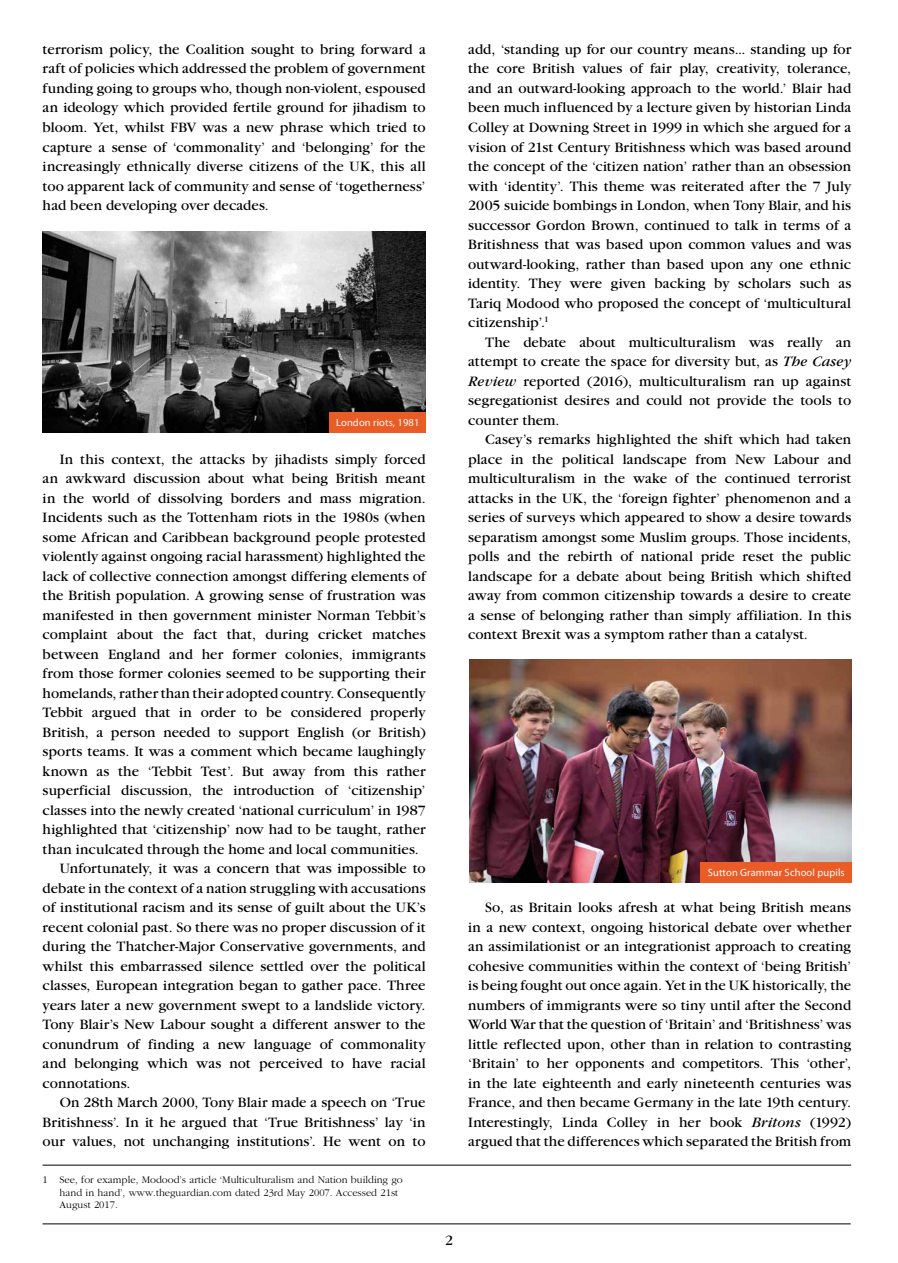
<style>
.page{position:relative;width:898px;height:1263px;background:#fff}
.page>*{position:absolute;margin:0;border:0;box-sizing:border-box;transform-origin:0 0}
.t1{font:15px/19.5px "Garamond";letter-spacing:.005em;color:#000;text-align:justify}
.t2{font:300 10.5px/12.6px "Garamond";color:#000}
.t3{font:10.5px "Myriad Pro";letter-spacing:.01em;color:#fff}
.s1{font-style:italic}
</style>
<div class="page">
<hr style="left:43px;top:1165px;width:807px;height:1px;background:#000">
<hr style="left:43px;top:1223px;width:807px;height:1px;background:#000">
<img style="left:43px;top:232px;width:382px;height:201px">
<div style="left:329px;top:412px;width:96px;height:21px;background:#eb5b25"></div>
<img style="left:469px;top:659px;width:381px;height:223px">
<div style="left:699px;top:862px;width:151px;height:20px;background:#eb5b25"></div>
<p class="t1" style="left:43px;top:40px;width:384px">terrorism policy, the Coalition sought to bring forward a raft of policies which addressed the problem of government funding going to groups who, though non-violent, espoused an ideology which provided fertile ground for jihadism to bloom. Yet, whilst FBV was a new phrase which tried to capture a sense of ‘commonality’ and ‘belonging’ for the increasingly ethnically diverse citizens of the UK, this all too apparent lack of community and sense of ‘togetherness’ had been developing over decades.</p>
<p class="t3" style="left:336px;top:416px;width:85px">London riots, 1981</p>
<p class="t1" style="left:60px;top:449px;width:367px">In this context, the attacks by jihadists simply forced</p>
<p class="t1" style="left:43px;top:469px;width:384px">an awkward discussion about what being British meant</p>
<p class="t1" style="left:43px;top:488px;width:384px">in the world of dissolving borders and mass migration.</p>
<p class="t1" style="left:43px;top:508px;width:384px">Incidents such as the Tottenham riots in the 1980s (when</p>
<p class="t1" style="left:43px;top:527px;width:384px">some African and Caribbean background people protested</p>
<p class="t1" style="left:43px;top:547px;width:384px">violently against ongoing racial harassment) highlighted the</p>
<p class="t1" style="left:43px;top:566px;width:384px">lack of collective connection amongst differing elements of</p>
<p class="t1" style="left:43px;top:586px;width:384px">the British population. A growing sense of frustration was</p>
<p class="t1" style="left:43px;top:605px;width:384px">manifested in then government minister Norman Tebbit’s</p>
<p class="t1" style="left:43px;top:625px;width:384px">complaint about the fact that, during cricket matches</p>
<p class="t1" style="left:43px;top:644px;width:384px">between England and her former colonies, immigrants</p>
<p class="t1" style="left:43px;top:664px;width:384px">from those former colonies seemed to be supporting their</p>
<p class="t1" style="left:43px;top:683px;width:384px">homelands, rather than their adopted country. Consequently</p>
<p class="t1" style="left:43px;top:703px;width:384px">Tebbit argued that in order to be considered properly</p>
<p class="t1" style="left:43px;top:722px;width:384px">British, a person needed to support English (or British)</p>
<p class="t1" style="left:43px;top:742px;width:384px">sports teams. It was a comment which became laughingly</p>
<p class="t1" style="left:43px;top:761px;width:384px">known as the ‘Tebbit Test’. But away from this rather</p>
<p class="t1" style="left:43px;top:781px;width:384px">superficial discussion, the introduction of ‘citizenship’</p>
<p class="t1" style="left:43px;top:800px;width:384px">classes into the newly created ‘national curriculum’ in 1987</p>
<p class="t1" style="left:43px;top:820px;width:384px">highlighted that ‘citizenship’ now had to be taught, rather</p>
<p class="t1" style="left:43px;top:839px;width:377px">than inculcated through the home and local communities.</p>
<p class="t1" style="left:60px;top:859px;width:367px">Unfortunately, it was a concern that was impossible to</p>
<p class="t1" style="left:43px;top:878px;width:384px">debate in the context of a nation struggling with accusations</p>
<p class="t1" style="left:43px;top:898px;width:384px">of institutional racism and its sense of guilt about the UK’s</p>
<p class="t1" style="left:43px;top:917px;width:384px">recent colonial past. So there was no proper discussion of it</p>
<p class="t1" style="left:43px;top:937px;width:384px">during the Thatcher-Major Conservative governments, and</p>
<p class="t1" style="left:43px;top:956px;width:384px">whilst this embarrassed silence settled over the political</p>
<p class="t1" style="left:43px;top:976px;width:384px">classes, European integration began to gather pace. Three</p>
<p class="t1" style="left:43px;top:995px;width:384px">years later a new government swept to a landslide victory.</p>
<p class="t1" style="left:43px;top:1015px;width:384px">Tony Blair’s New Labour sought a different answer to the</p>
<p class="t1" style="left:43px;top:1034px;width:384px">conundrum of finding a new language of commonality</p>
<p class="t1" style="left:43px;top:1054px;width:384px">and belonging which was not perceived to have racial</p>
<p class="t1" style="left:43px;top:1073px;width:89px">connotations.</p>
<p class="t1" style="left:60px;top:1093px;width:367px">On 28th March 2000, Tony Blair made a speech on ‘True</p>
<p class="t1" style="left:43px;top:1112px;width:384px">Britishness’. In it he argued that ‘True Britishness’ lay ‘in</p>
<p class="t1" style="left:43px;top:1132px;width:384px">our values, not unchanging institutions’. He went on to</p>
<p class="t2" style="left:60px;top:1174px;width:344px;text-indent:-17px">1 See, for example, Modood’s article ‘Multiculturalism and Nation building go hand in hand’, www.theguardian.com dated 23rd May 2007. Accessed 21st<br>August 2017.</p>
<p class="t1" style="left:468px;top:40px;width:384px">add, ‘standing up for our country means... standing up for the core British values of fair play, creativity, tolerance, and an outward-looking approach to the world.’ Blair had been much influenced by a lecture given by historian Linda Colley at Downing Street in 1999 in which she argued for a vision of 21st Century Britishness which was based around the concept of the ‘citizen nation’ rather than an obsession with ‘identity’. This theme was reiterated after the 7 July 2005 suicide bombings in London, when Tony Blair, and his successor Gordon Brown, continued to talk in terms of a Britishness that was based upon common values and was outward-looking, rather than based upon any one ethnic identity. They were given backing by scholars such as Tariq Modood who proposed the concept of ‘multicultural citizenship’.<sup>1</sup></p>
<p class="t1" style="left:468px;top:332px;width:384px;text-indent:17px">The debate about multiculturalism was really an attempt to create the space for diversity but, as <span class="s1">The Casey Review</span> reported (2016), multiculturalism ran up against segregationist desires and could not provide the tools to counter them.</p>
<p class="t1" style="left:468px;top:430px;width:384px;text-indent:17px">Casey’s remarks highlighted the shift which had taken place in the political landscape from New Labour and multiculturalism in the wake of the continued terrorist attacks in the UK, the ‘foreign fighter’ phenomenon and a series of surveys which appeared to show a desire towards separatism amongst some Muslim groups. Those incidents, polls and the rebirth of national pride reset the public landscape for a debate about being British which shifted away from common citizenship towards a desire to create a sense of belonging rather than simply affiliation. In this context Brexit was a symptom rather than a catalyst.</p>
<p class="t3" style="left:707px;top:865px;width:138px">Sutton Grammar School pupils</p>
<p class="t1" style="left:468px;top:898px;width:384px;text-indent:17px">So, as Britain looks afresh at what being British means in a new context, ongoing historical debate over whether an assimilationist or an integrationist approach to creating cohesive communities within the context of ‘being British’ is being fought out once again. Yet in the UK historically, the numbers of immigrants were so tiny until after the Second World War that the question of ‘Britain’ and ‘Britishness’ was little reflected upon, other than in relation to contrasting ‘Britain’ to her opponents and competitors. This ‘other’, in the late eighteenth and early nineteenth centuries was France, and then became Germany in the late 19th century.<br>Interestingly, Linda Colley in her book <span class="s1">Britons</span> (1992) argued that the differences which separated the British from</p>
<p class="t1" style="left:445px;top:1230px;width:9px">2</p>
</div>
